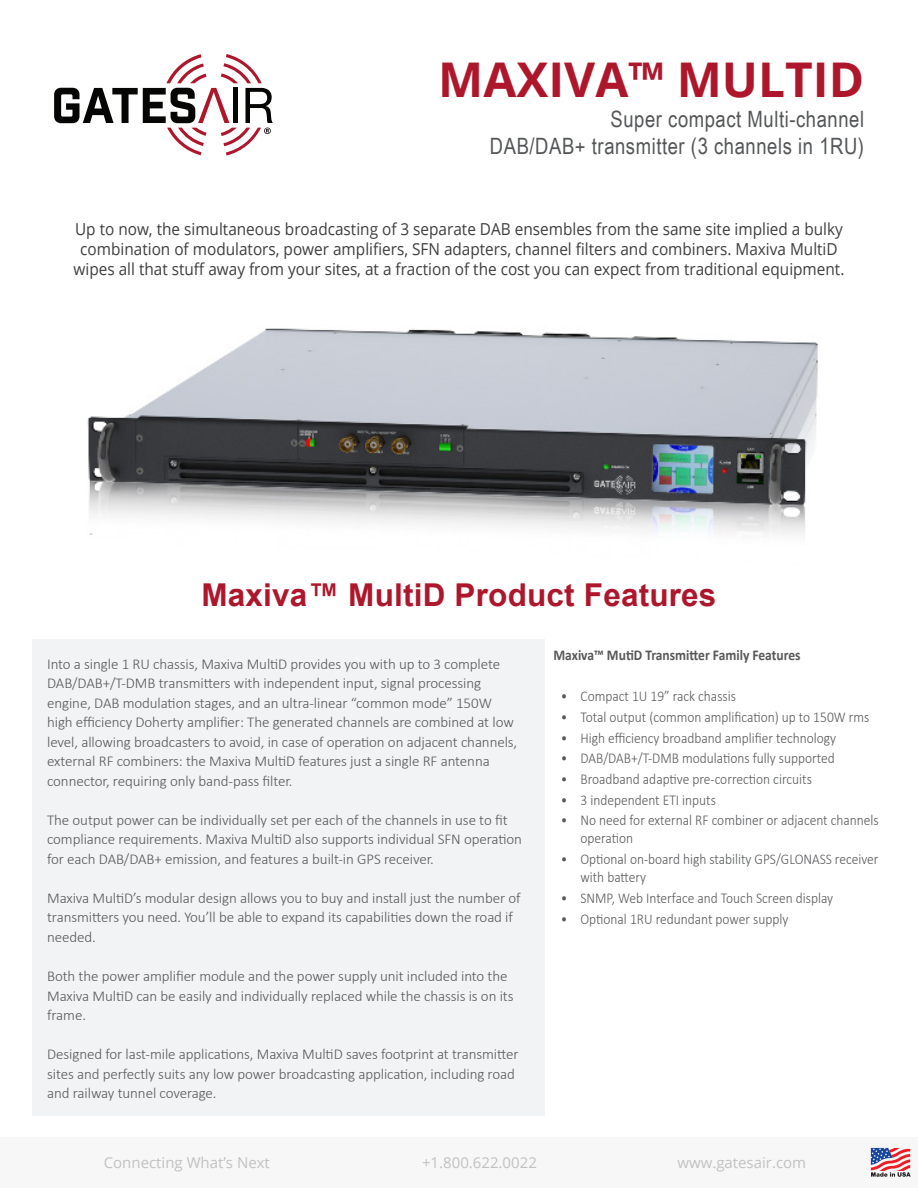
<style>
.page{position:relative;width:918px;height:1188px;background:#fff}
.page>*{position:absolute;margin:0;border:0;box-sizing:border-box;transform-origin:0 0}
.t1{font:700 47.85px "Open Sans";color:#ae172b}
.Heading_2{font:700 31.5px "Arial";letter-spacing:.005em;color:#ae172b}
.t2{font:22.5px "Arial Narrow";letter-spacing:.025em;color:#545557}
.t3{font:16.5px/19.8px "Open Sans";color:#3e3e3f;text-align:center;scale:.93 1}
.Body_Text{font:300 15px/19.5px "Calibri";letter-spacing:-.005em;color:#57585a}
.Body_Text-2{font:300 15px/18px "Calibri";letter-spacing:-.005em;color:#57585a;scale:.9 1}
.t4{font:15px "Open Sans";color:#c1c1c1}
.t5{font:700 15px "Calibri";color:#57585a;scale:.9 1}
</style>
<div class="page">
<img style="left:87px;top:328px;width:731px;height:207px">
<div style="left:0;top:1138px;width:918px;height:50px;background:#f7f7f7"></div>
<svg style="left:871px;top:1148px;width:40px;height:29px"></svg>
<svg style="left:54px;top:54px;width:219px;height:101px"></svg>
<div style="left:32px;top:640px;width:512px;height:476px;background:#f2f3f4"></div>
<p class="t1" style="left:438px;top:46px;width:427px">MAXIVA™ MULTID</p>
<p class="t2" style="left:611px;top:102px;width:255px">Super compact Multi-channel</p>
<p class="t2" style="left:490px;top:129px;width:376px">DAB/DAB+ transmitter (3 channels in 1RU)</p>
<p class="t3" style="left:74px;top:219px;width:830px">Up to now, the simultaneous broadcasting of 3 separate DAB ensembles from the same site implied a bulky combination of modulators, power amplifiers, SFN adapters, channel filters and combiners. Maxiva MultiD wipes all that stuff away from your sites, at a fraction of the cost you can expect from traditional equipment.</p>
<p class="Heading_2" style="left:201px;top:573px;width:517px">Maxiva™ MultiD Product Features</p>
<p class="Body_Text" style="left:47px;top:654px;width:472px">Into a single 1 RU chassis, Maxiva MultiD provides you with up to 3 complete DAB/DAB+/T-DMB transmitters with independent input, signal processing engine, DAB modulation stages, and an ultra-linear “common mode” 150W high efficiency Doherty amplifier: The generated channels are combined at low level, allowing broadcasters to avoid, in case of operation on adjacent channels, external RF combiners: the Maxiva MultiD features just a single RF antenna connector, requiring only band-pass filter.</p>
<p class="Body_Text" style="left:47px;top:810px;width:476px">The output power can be individually set per each of the channels in use to fit compliance requirements. Maxiva MultiD also supports individual SFN operation for each DAB/DAB+ emission, and features a built-in GPS receiver.</p>
<p class="Body_Text" style="left:47px;top:888px;width:475px">Maxiva MultiD’s modular design allows you to buy and install just the number of transmitters you need. You’ll be able to expand its capabilities down the road if needed.</p>
<p class="Body_Text" style="left:47px;top:966px;width:468px">Both the power amplifier module and the power supply unit included into the<br>Maxiva MultiD can be easily and individually replaced while the chassis is on its frame.</p>
<p class="Body_Text" style="left:47px;top:1044px;width:473px">Designed for last-mile applications, Maxiva MultiD saves footprint at transmitter sites and perfectly suits any low power broadcasting application, including road and railway tunnel coverage.</p>
<p class="t5" style="left:553px;top:644px;width:276px">Maxiva™ MutiD Transmitter Family Features</p>
<p class="Body_Text-2" style="left:561px;top:687px;width:196px">• Compact 1U 19” rack chassis</p>
<p class="Body_Text-2" style="left:561px;top:708px;width:344px">• Total output (common amplification) up to 150W rms</p>
<p class="Body_Text-2" style="left:561px;top:729px;width:307px">• High efficiency broadband amplifier technology</p>
<p class="Body_Text-2" style="left:561px;top:749px;width:306px">• DAB/DAB+/T-DMB modulations fully supported</p>
<p class="Body_Text-2" style="left:561px;top:770px;width:280px">• Broadband adaptive pre-correction circuits</p>
<p class="Body_Text-2" style="left:561px;top:791px;width:174px">• 3 independent ETI inputs</p>
<p class="Body_Text-2" style="left:580px;top:811px;width:333px;text-indent:-20px">• No need for external RF combiner or adjacent channels operation</p>
<p class="Body_Text-2" style="left:580px;top:850px;width:333px;text-indent:-20px">• Optional on-board high stability GPS/GLONASS receiver with battery</p>
<p class="Body_Text-2" style="left:561px;top:889px;width:304px">• SNMP, Web Interface and Touch Screen display</p>
<p class="Body_Text-2" style="left:561px;top:909px;width:254px">• Optional 1RU redundant power supply</p>
<p class="t4" style="left:104px;top:1152px;width:168px">Connecting What’s Next</p>
<p class="t4" style="left:422px;top:1152px;width:116px">+1.800.622.0022</p>
<p class="t4" style="left:677px;top:1152px;width:130px">www.gatesair.com</p>
</div>
